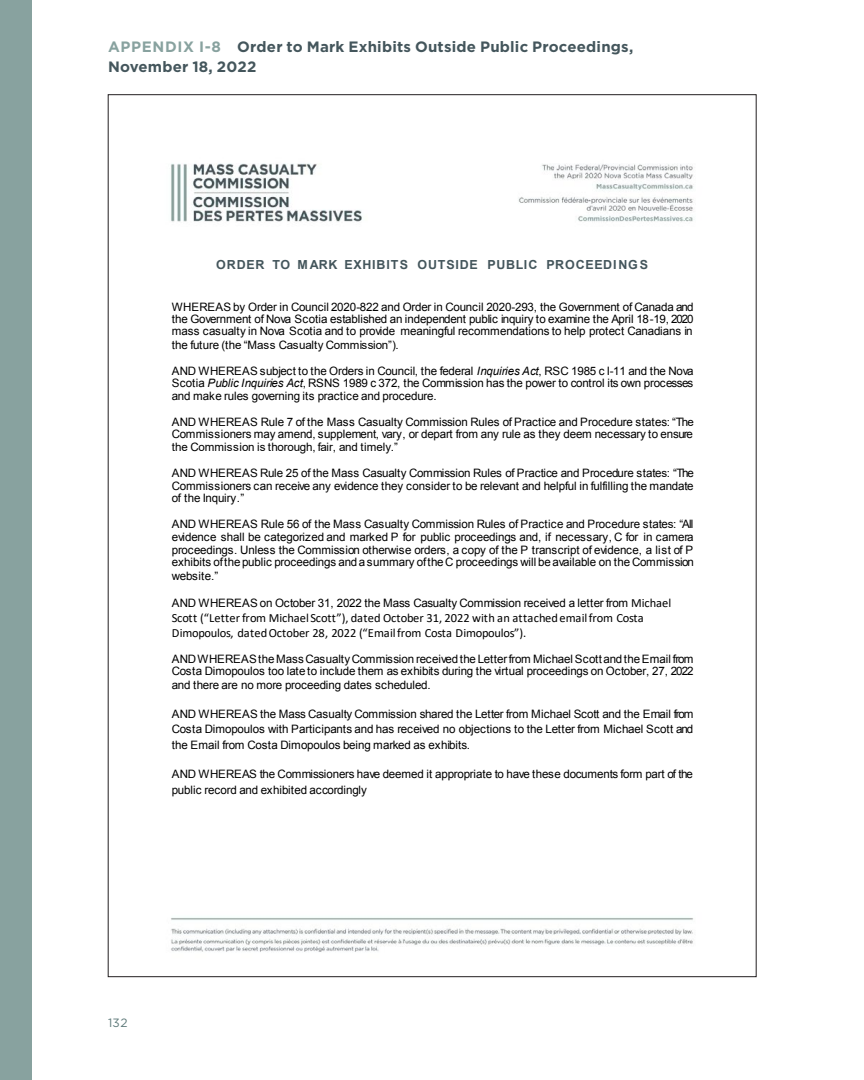
<style>
.page{position:relative;width:864px;height:1080px;background:#fff}
.page>*{position:absolute;margin:0;border:0;box-sizing:border-box;transform-origin:0 0}
.t1{font:700 15px/19.5px "Gotham";letter-spacing:.015em;color:#44565c}
.t2{font:12.45px/15.1px "Calibri";letter-spacing:-.005em;color:#000}
.t3{font:700 12.45px "Arial";letter-spacing:.065em;color:#44565c}
.t4{font:12px "Gotham";color:#5d7979}
.t5{font:11.55px/12.9px "Arial";letter-spacing:-.02em;color:#000;text-align:justify}
.s1{color:#88a29f}
.s2{font-style:italic}
.s3{font-family:"Calibri";font-size:12.45px}
</style>
<div class="page">
<div style="left:0;top:0;width:32px;height:1080px;background:#88a29f"></div>
<img style="left:171px;top:163px;width:523px;height:789px">
<p class="t1" style="left:108px;top:37px;width:527px"><span class="s1">APPENDIX I-8</span> Order to Mark Exhibits Outside Public Proceedings,<br>November 18, 2022</p>
<p class="t3" style="left:216px;top:257px;width:433px">ORDER TO MARK EXHIBITS OUTSIDE PUBLIC PROCEEDINGS</p>
<p class="t5" style="left:172px;top:300px;width:524px">WHEREAS by Order in Council 2020-822 and Order in Council 2020-293, the Government of Canada and the Government of Nova Scotia established an independent public inquiry to examine the April 18-19, 2020 mass casualty in Nova Scotia and to provide meaningful recommendations to help protect Canadians in the future (the “Mass Casualty Commission”).</p>
<p class="t5" style="left:172px;top:365px;width:523px;line-height:12.5px">AND WHEREAS subject to the Orders in Council, the federal <span class="s2">Inquiries Act</span>, RSC 1985 c I-11 and the Nova Scotia <span class="s2">Public Inquiries Act</span>, RSNS 1989 c 372, the Commission has the power to control its own processes and make rules governing its practice and procedure.</p>
<p class="t5" style="left:172px;top:415px;width:524px">AND WHEREAS Rule 7 of the Mass Casualty Commission Rules of Practice and Procedure states: “The Commissioners may amend, supplement, vary, or depart from any rule as they deem necessary to ensure the Commission is thorough, fair, and timely.”</p>
<p class="t5" style="left:172px;top:467px;width:524px;line-height:12.5px">AND WHEREAS Rule 25 of the Mass Casualty Commission Rules of Practice and Procedure states: “The Commissioners can receive any evidence they consider to be relevant and helpful in fulfilling the mandate of the Inquiry.”</p>
<p class="t5" style="left:172px;top:518px;width:524px">AND WHEREAS Rule 56 of the Mass Casualty Commission Rules of Practice and Procedure states: “All evidence shall be categorized and marked P for public proceedings and, if necessary, C for in camera proceedings. Unless the Commission otherwise orders, a copy of the P transcript of evidence, a list of P exhibits of the public proceedings and a summary of the C proceedings will be available on the Commission website.”</p>
<p class="t5" style="left:172px;top:596px;width:501px">AND WHEREAS on October 31, 2022 the Mass Casualty Commission received a letter from <span class="s3">Michael</span></p>
<p class="t2" style="left:172px;top:610px;width:474px">Scott (“Letter from Michael Scott”), dated October 31, 2022 with an attached email from Costa<br>Dimopoulos, dated October 28, 2022 (“Email from Costa Dimopoulos”).</p>
<p class="t5" style="left:172px;top:652px;width:523px">AND WHEREAS the Mass Casualty Commission received the Letter from Michael Scottand the Email from Costa Dimopoulos too late to include them as exhibits during the virtual proceedings on October, 27, 2022 and there are no more proceeding dates scheduled.</p>
<p class="t5" style="left:172px;top:706px;width:523px;line-height:15.6px">AND WHEREAS the Mass Casualty Commission shared the Letter from Michael Scott and the Email from Costa Dimopoulos with Participants and has received no objections to the Letter from Michael Scott and the Email from Costa Dimopoulos being marked as exhibits.</p>
<p class="t5" style="left:172px;top:766px;width:523px;line-height:16px">AND WHEREAS the Commissioners have deemed it appropriate to have these documents form part of the public record and exhibited accordingly</p>
<p class="t4" style="left:108px;top:1015px;width:21px">132</p>
</div>
